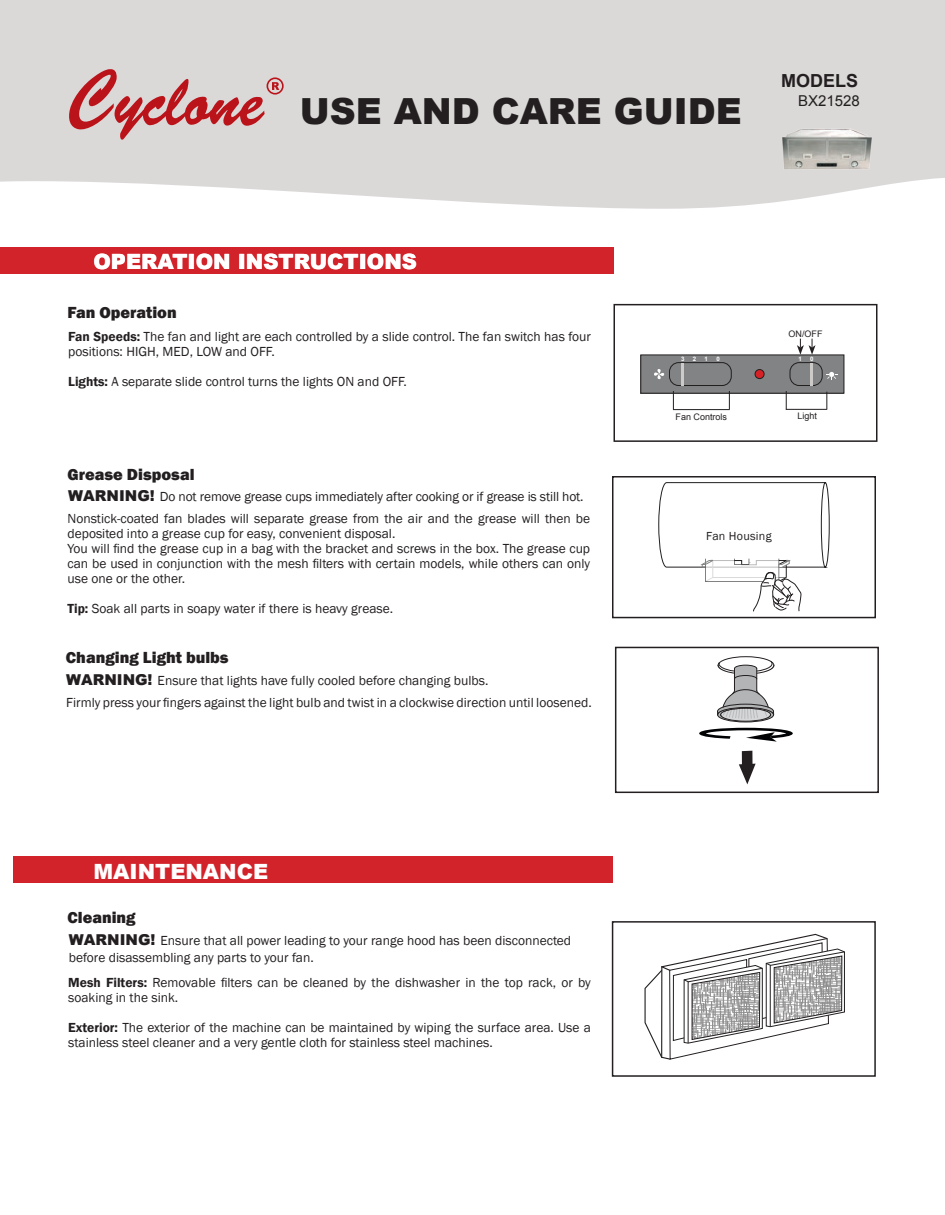
<style>
.page{position:relative;width:945px;height:1215px;background:#fff}
.page>*{position:absolute;margin:0;border:0;box-sizing:border-box;transform-origin:0 0}
.t1{font:900 36px "Arial";color:#231f20}
.t2{font:900 21px "Arial";color:#fff}
.t3{font:700 18px "Arial";color:#231f20}
.t4{font:800 16.5px "Franklin Gothic";color:#231f20}
.t5{font:900 15px "Arial";color:#231f20}
.t6{font:15px "Arial";color:#231f20}
.t7{font:13.5px/15px "Franklin Gothic";color:#231f20}
.t8{font:12px "Franklin Gothic";letter-spacing:.02em;color:#231f20}
.t9{font:9px "Arial";color:#231f20}
.t10{font:700 6.15px "Arial";color:#fff}
.s1{font-weight:600}
.s2{font-family:"Arial";font-weight:900;font-size:15px}
</style>
<div class="page">
<svg style="left:0;top:0;width:945px;height:209px;background:#dddada"></svg>
<svg style="left:68px;top:68px;width:216px;height:72px;background:#d2a6a8"></svg>
<div style="left:0;top:247px;width:614px;height:27px;background:#d2232a"></div>
<img style="left:780px;top:125px;width:95px;height:51px">
<div style="left:14px;top:856px;width:600px;height:27px;background:#d2232a"></div>
<div style="left:614px;top:304px;width:264px;height:138px;border:2px solid #231f20"></div>
<div style="left:615px;top:647px;width:264px;height:146px;border:2px solid #231f20"></div>
<div style="left:612px;top:921px;width:264px;height:156px;border:2px solid #231f20"></div>
<svg style="left:739px;top:751px;width:17px;height:34px"></svg>
<svg style="left:699px;top:656px;width:94px;height:86px"></svg>
<div style="left:641px;top:355px;width:203px;height:38px;background:#828384"></div>
<div style="left:641px;top:355px;width:203px;height:38px;border:1px solid #211e1e"></div>
<div style="left:669px;top:362px;width:63px;height:24px;border:1px solid #211e1e;border-radius:9px"></div>
<div style="left:790px;top:362px;width:32px;height:24px;border:1px solid #211e1e;border-radius:9px"></div>
<div style="left:755px;top:370px;width:9px;height:9px;background:#d62127;border-radius:50%"></div>
<div style="left:755px;top:369px;width:9px;height:10px;border:1px solid #211e1e;border-radius:50%"></div>
<hr style="left:810px;top:363px;width:3px;height:22px;background:#cccbca">
<hr style="left:681px;top:363px;width:3px;height:22px;background:#cccbca">
<svg style="left:654px;top:369px;width:11px;height:11px"></svg>
<svg style="left:826px;top:372px;width:12px;height:8px"></svg>
<svg style="left:729px;top:391px;width:1px;height:18px"></svg>
<hr style="left:673px;top:409px;width:57px;height:1px;background:#231f20">
<svg style="left:673px;top:391px;width:1px;height:18px"></svg>
<svg style="left:826px;top:392px;width:1px;height:17px"></svg>
<hr style="left:786px;top:409px;width:41px;height:1px;background:#231f20">
<svg style="left:786px;top:391px;width:1px;height:19px"></svg>
<svg style="left:797px;top:339px;width:19px;height:16px"></svg>
<div style="left:612px;top:476px;width:264px;height:142px;border:2px solid #231f20"></div>
<svg style="left:658px;top:482px;width:172px;height:130px"></svg>
<svg style="left:644px;top:933px;width:201px;height:127px"></svg>
<hr style="left:770px;top:965px;width:1px;height:62px;background:#221f1f">
<h1 class="t1" style="left:300px;top:85px;width:443px">USE AND CARE GUIDE</h1>
<h3 class="t3" style="left:781px;top:69px;width:79px">MODELS</h3>
<p class="t6" style="left:798px;top:91px;width:63px">BX21528</p>
<h2 class="t2" style="left:93px;top:246px;width:325px">OPERATION INSTRUCTIONS</h2>
<p class="t4" style="left:68px;top:302px;width:111px">Fan Operation</p>
<p class="t7" style="left:68px;top:330px;width:524px"><span class="s1">Fan Speeds:</span> The fan and light are each controlled by a slide control. The fan switch has four positions: HIGH, MED, LOW and OFF.</p>
<p class="t7" style="left:68px;top:375px;width:340px"><span class="s1">Lights:</span> A separate slide control turns the lights ON and OFF.</p>
<p class="t4" style="left:68px;top:464px;width:129px">Grease Disposal</p>
<p class="t7" style="left:68px;top:511px;width:524px">Nonstick-coated fan blades will separate grease from the air and the grease will then be deposited into a grease cup for easy, convenient disposal.<br>You will find the grease cup in a bag with the bracket and screws in the box. The grease cup can be used in conjunction with the mesh filters with certain models, while others can only use one or the other.</p>
<p class="t7" style="left:68px;top:601px;width:327px"><span class="s1">Tip:</span> Soak all parts in soapy water if there is heavy grease.</p>
<p class="t5" style="left:68px;top:485px;width:27px">WARNING</p>
<p class="t7" style="left:150px;top:490px;width:435px"><span class="s2">!</span> Do not remove grease cups immediately after cooking or if grease is still hot.</p>
<p class="t4" style="left:66px;top:647px;width:164px">Changing Light bulbs</p>
<p class="t5" style="left:66px;top:669px;width:27px">WARNING</p>
<p class="t7" style="left:148px;top:673px;width:342px"><span class="s2">!</span> Ensure that lights have fully cooled before changing bulbs.</p>
<p class="t7" style="left:66px;top:696px;width:527px">Firmly press your fingers against the light bulb and twist in a clockwise direction until loosened.</p>
<h2 class="t2" style="left:93px;top:856px;width:176px">MAINTENANCE</h2>
<p class="t4" style="left:68px;top:907px;width:70px">Cleaning</p>
<p class="t5" style="left:69px;top:929px;width:27px">WARNING</p>
<p class="t7" style="left:69px;top:933px;width:504px;line-height:16.2px;text-indent:82px"><span class="s2">!</span> Ensure that all power leading to your range hood has been disconnected before disassembling any parts to your fan.</p>
<p class="t7" style="left:68px;top:976px;width:524px"><span class="s1">Mesh Filters:</span> Removable filters can be cleaned by the dishwasher in the top rack, or by soaking in the sink.</p>
<p class="t7" style="left:68px;top:1021px;width:524px"><span class="s1">Exterior:</span> The exterior of the machine can be maintained by wiping the surface area. Use a stainless steel cleaner and a very gentle cloth for stainless steel machines.</p>
<p class="t9" style="left:789px;top:328px;width:36px">ON/OFF</p>
<p class="t10" style="left:681px;top:355px;width:5px">3</p>
<p class="t10" style="left:693px;top:355px;width:5px">2</p>
<p class="t10" style="left:705px;top:355px;width:5px">1</p>
<p class="t10" style="left:716px;top:355px;width:5px">0</p>
<p class="t10" style="left:798px;top:355px;width:5px">1</p>
<p class="t10" style="left:810px;top:355px;width:5px">0</p>
<p class="t9" style="left:676px;top:411px;width:53px">Fan Controls</p>
<p class="t9" style="left:798px;top:410px;width:21px">Light</p>
<p class="t8" style="left:706px;top:528px;width:67px">Fan Housing</p>
</div>
